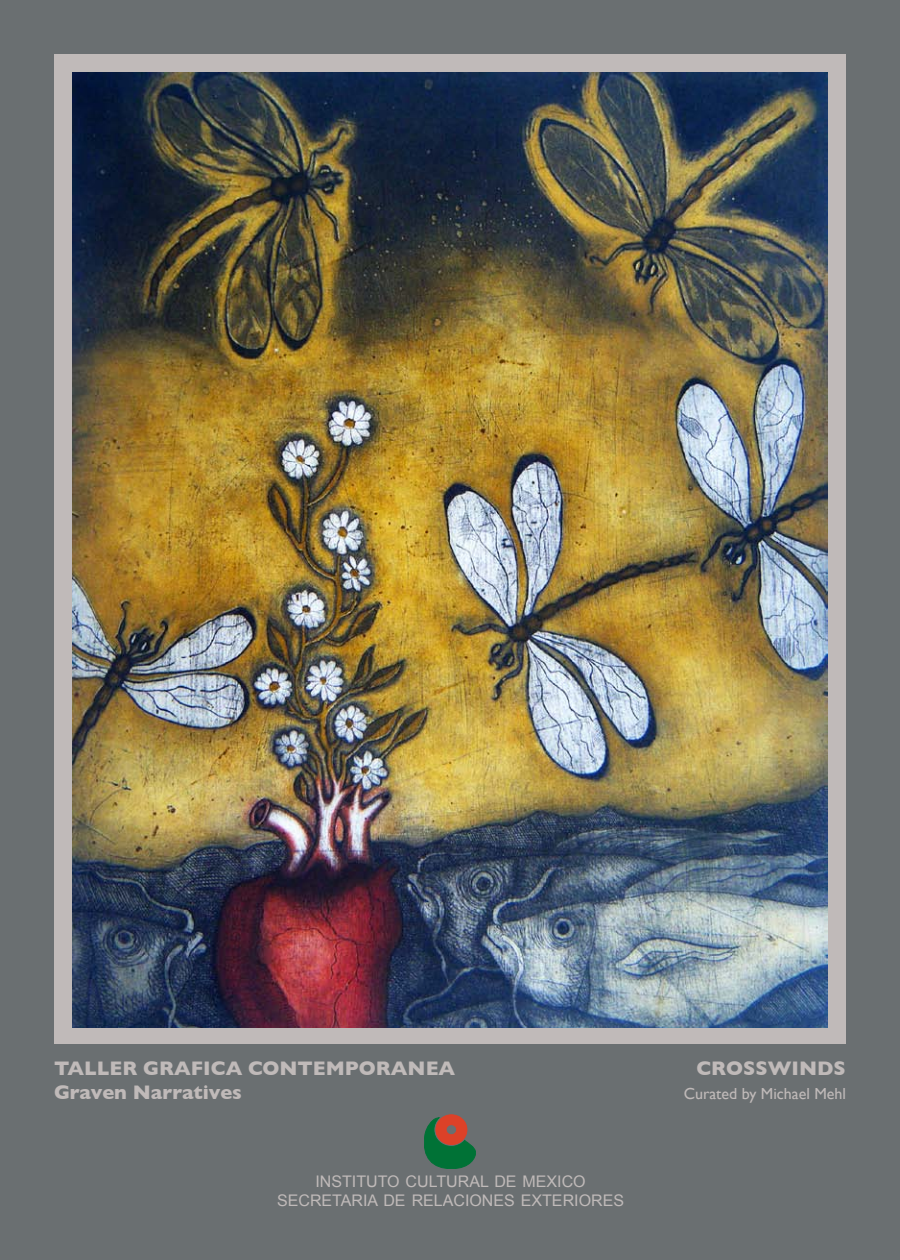
<style>
.page{position:relative;width:900px;height:1260px;background:#6a6f71}
.page>*{position:absolute;margin:0;border:0;box-sizing:border-box;transform-origin:0 0}
.t1{font:700 20px "Gill Sans";color:#c0bab9}
.t2{font:16px "Arial";color:#c0bab9}
.t3{font:16px "Gill Sans";color:#c0bab9}
</style>
<div class="page">
<div style="left:54px;top:54px;width:792px;height:990px;background:#c0bab9"></div>
<svg style="left:424px;top:1115px;width:52px;height:54px"></svg>
<img style="left:72px;top:72px;width:756px;height:955px">
<p class="t1" style="left:54px;top:1057px;width:403px">TALLER GRAFICA CONTEMPORANEA</p>
<p class="t1" style="left:696px;top:1057px;width:151px">CROSSWINDS</p>
<p class="t1" style="left:54px;top:1081px;width:189px">Graven Narratives</p>
<p class="t3" style="left:684px;top:1084px;width:164px">Curated by Michael Mehl</p>
<p class="t2" style="left:315px;top:1171px;width:272px">INSTITUTO CULTURAL DE MEXICO</p>
<p class="t2" style="left:277px;top:1190px;width:348px">SECRETARIA DE RELACIONES EXTERIORES</p>
</div>
